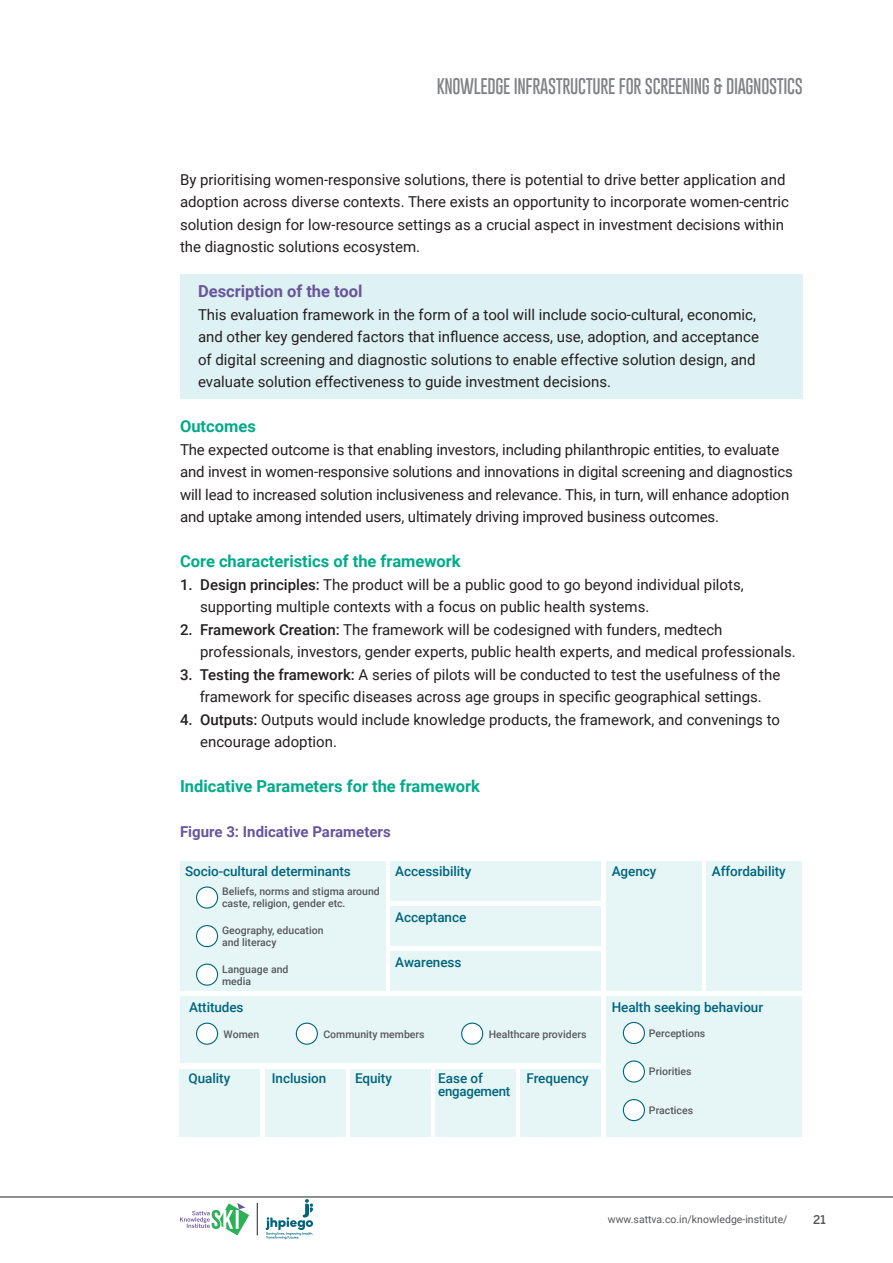
<style>
.page{position:relative;width:893px;height:1263px;background:#fff}
.page>*{position:absolute;margin:0;border:0;box-sizing:border-box;transform-origin:0 0}
.t1{font:700 16.5px "Roboto";color:#00ab89}
.t2{font:100 16.5px "Gobold";letter-spacing:-.02em;color:#808285}
.t3{font:700 16.5px "Roboto";color:#67569b}
.t4{font:15px/22.5px "Roboto";color:#231f20}
.t5{font:700 15px "Roboto";color:#67569b}
.t6{font:500 13.5px/13.5px "Roboto";letter-spacing:-.005em;color:#00657c}
.t7{font:500 12px "Benton Sans";color:#57585a}
.t8{font:500 10.5px/12px "Roboto";color:#57585a}
.t9{font:10.5px "Roboto";color:#57585a}
.s1{font-weight:500}
</style>
<div class="page">
<hr style="left:0;top:1197px;width:893px;height:1px;background:#231f20">
<svg style="left:180px;top:1203px;width:69px;height:32px"></svg>
<hr style="left:257px;top:1203px;width:1px;height:32px;background:#231f20">
<svg style="left:266px;top:1199px;width:47px;height:40px"></svg>
<div style="left:180px;top:274px;width:623px;height:125px;background:#def1f3"></div>
<div style="left:180px;top:861px;width:205px;height:130px;background:#e6f6f7"></div>
<div style="left:180px;top:996px;width:421px;height:66px;background:#e6f6f7"></div>
<div style="left:180px;top:1069px;width:80px;height:68px;background:#e6f6f7"></div>
<div style="left:265px;top:1069px;width:80px;height:68px;background:#e6f6f7"></div>
<div style="left:350px;top:1069px;width:80px;height:68px;background:#e6f6f7"></div>
<div style="left:435px;top:1069px;width:81px;height:68px;background:#e6f6f7"></div>
<div style="left:521px;top:1069px;width:80px;height:68px;background:#e6f6f7"></div>
<div style="left:390px;top:861px;width:211px;height:39px;background:#e6f6f7"></div>
<div style="left:390px;top:906px;width:211px;height:40px;background:#e6f6f7"></div>
<div style="left:390px;top:951px;width:211px;height:40px;background:#e6f6f7"></div>
<div style="left:606px;top:861px;width:95px;height:130px;background:#e6f6f7"></div>
<div style="left:606px;top:996px;width:196px;height:141px;background:#e6f6f7"></div>
<div style="left:707px;top:861px;width:95px;height:130px;background:#e6f6f7"></div>
<div style="left:197px;top:887px;width:21px;height:21px;background:#fff;border-radius:50%"></div>
<div style="left:196px;top:886px;width:22px;height:22px;border:1px solid #00657c;border-radius:50%"></div>
<div style="left:623px;top:1022px;width:21px;height:21px;background:#fff;border-radius:50%"></div>
<div style="left:623px;top:1022px;width:22px;height:22px;border:1px solid #00657c;border-radius:50%"></div>
<div style="left:197px;top:1023px;width:21px;height:21px;background:#fff;border-radius:50%"></div>
<div style="left:196px;top:1022px;width:22px;height:23px;border:1px solid #00657c;border-radius:50%"></div>
<div style="left:296px;top:1023px;width:21px;height:21px;background:#fff;border-radius:50%"></div>
<div style="left:296px;top:1022px;width:22px;height:23px;border:1px solid #00657c;border-radius:50%"></div>
<div style="left:462px;top:1023px;width:21px;height:21px;background:#fff;border-radius:50%"></div>
<div style="left:461px;top:1022px;width:22px;height:23px;border:1px solid #00657c;border-radius:50%"></div>
<div style="left:197px;top:925px;width:21px;height:21px;background:#fff;border-radius:50%"></div>
<div style="left:196px;top:925px;width:22px;height:22px;border:1px solid #00657c;border-radius:50%"></div>
<div style="left:623px;top:1061px;width:21px;height:21px;background:#fff;border-radius:50%"></div>
<div style="left:623px;top:1060px;width:22px;height:22px;border:1px solid #00657c;border-radius:50%"></div>
<div style="left:197px;top:964px;width:21px;height:21px;background:#fff;border-radius:50%"></div>
<div style="left:196px;top:963px;width:22px;height:23px;border:1px solid #00657c;border-radius:50%"></div>
<div style="left:623px;top:1099px;width:21px;height:21px;background:#fff;border-radius:50%"></div>
<div style="left:623px;top:1099px;width:22px;height:22px;border:1px solid #00657c;border-radius:50%"></div>
<p class="t2" style="left:437px;top:76px;width:368px">KNOWLEDGE INFRASTRUCTURE FOR SCREENING &amp; DIAGNOSTICS</p>
<p class="t4" style="left:180px;top:167px;width:610px">By prioritising women-responsive solutions, there is potential to drive better application and adoption across diverse contexts. There exists an opportunity to incorporate women-centric solution design for low-resource settings as a crucial aspect in investment decisions within the diagnostic solutions ecosystem.</p>
<p class="t3" style="left:198px;top:280px;width:166px">Description of the tool</p>
<p class="t4" style="left:198px;top:302px;width:562px">This evaluation framework in the form of a tool will include socio-cultural, economic, and other key gendered factors that influence access, use, adoption, and acceptance of digital screening and diagnostic solutions to enable effective solution design, and evaluate solution effectiveness to guide investment decisions.</p>
<p class="t1" style="left:180px;top:415px;width:77px">Outcomes</p>
<p class="t4" style="left:180px;top:437px;width:614px">The expected outcome is that enabling investors, including philanthropic entities, to evaluate and invest in women-responsive solutions and innovations in digital screening and diagnostics will lead to increased solution inclusiveness and relevance. This, in turn, will enhance adoption and uptake among intended users, ultimately driving improved business outcomes.</p>
<p class="t1" style="left:180px;top:550px;width:282px">Core characteristics of the framework</p>
<p class="t4" style="left:200px;top:572px;width:545px;text-indent:-20px"><span class="s1">1. Design principles:</span> The product will be a public good to go beyond individual pilots, supporting multiple contexts with a focus on public health systems.</p>
<p class="t4" style="left:200px;top:617px;width:597px;text-indent:-20px"><span class="s1">2. Framework Creation:</span> The framework will be codesigned with funders, medtech professionals, investors, gender experts, public health experts, and medical professionals.</p>
<p class="t4" style="left:180px;top:662px;width:602px;text-align:center"><span class="s1">3. Testing the framework:</span> A series of pilots will be conducted to test the usefulness of the framework for specific diseases across age groups in specific geographical settings.</p>
<p class="t4" style="left:200px;top:707px;width:581px;text-indent:-20px"><span class="s1">4. Outputs:</span> Outputs would include knowledge products, the framework, and convenings to encourage adoption.</p>
<p class="t1" style="left:180px;top:775px;width:301px">Indicative Parameters for the framework</p>
<p class="t5" style="left:180px;top:821px;width:212px">Figure 3: Indicative Parameters</p>
<p class="t6" style="left:185px;top:864px;width:167px">Socio-cultural determinants</p>
<p class="t6" style="left:395px;top:864px;width:77px">Accessibility</p>
<p class="t6" style="left:612px;top:864px;width:46px">Agency</p>
<p class="t6" style="left:712px;top:864px;width:75px">Affordability</p>
<p class="t8" style="left:222px;top:885px;width:159px">Beliefs, norms and stigma around caste, religion, gender etc.</p>
<p class="t8" style="left:222px;top:924px;width:103px">Geography, education and literacy</p>
<p class="t8" style="left:222px;top:962px;width:68px">Language and media</p>
<p class="t6" style="left:189px;top:1000px;width:56px">Attitudes</p>
<p class="t6" style="left:395px;top:909px;width:72px">Acceptance</p>
<p class="t6" style="left:395px;top:955px;width:68px">Awareness</p>
<p class="t8" style="left:224px;top:1027px;width:37px">Women</p>
<p class="t8" style="left:323px;top:1027px;width:103px">Community members</p>
<p class="t8" style="left:489px;top:1027px;width:99px">Healthcare providers</p>
<p class="t6" style="left:189px;top:1071px;width:43px">Quality</p>
<p class="t6" style="left:272px;top:1071px;width:56px">Inclusion</p>
<p class="t6" style="left:355px;top:1071px;width:38px">Equity</p>
<p class="t6" style="left:438px;top:1071px;width:73px">Ease of engagement</p>
<p class="t6" style="left:526px;top:1071px;width:64px">Frequency</p>
<p class="t6" style="left:612px;top:1000px;width:153px">Health seeking behaviour</p>
<p class="t8" style="left:649px;top:1027px;width:58px">Perceptions</p>
<p class="t8" style="left:649px;top:1065px;width:44px">Priorities</p>
<p class="t8" style="left:649px;top:1104px;width:46px">Practices</p>
<p class="t9" style="left:608px;top:1212px;width:181px">www.sattva.co.in/knowledge-institute/</p>
<p class="t7" style="left:813px;top:1212px;width:14px">21</p>
</div>
